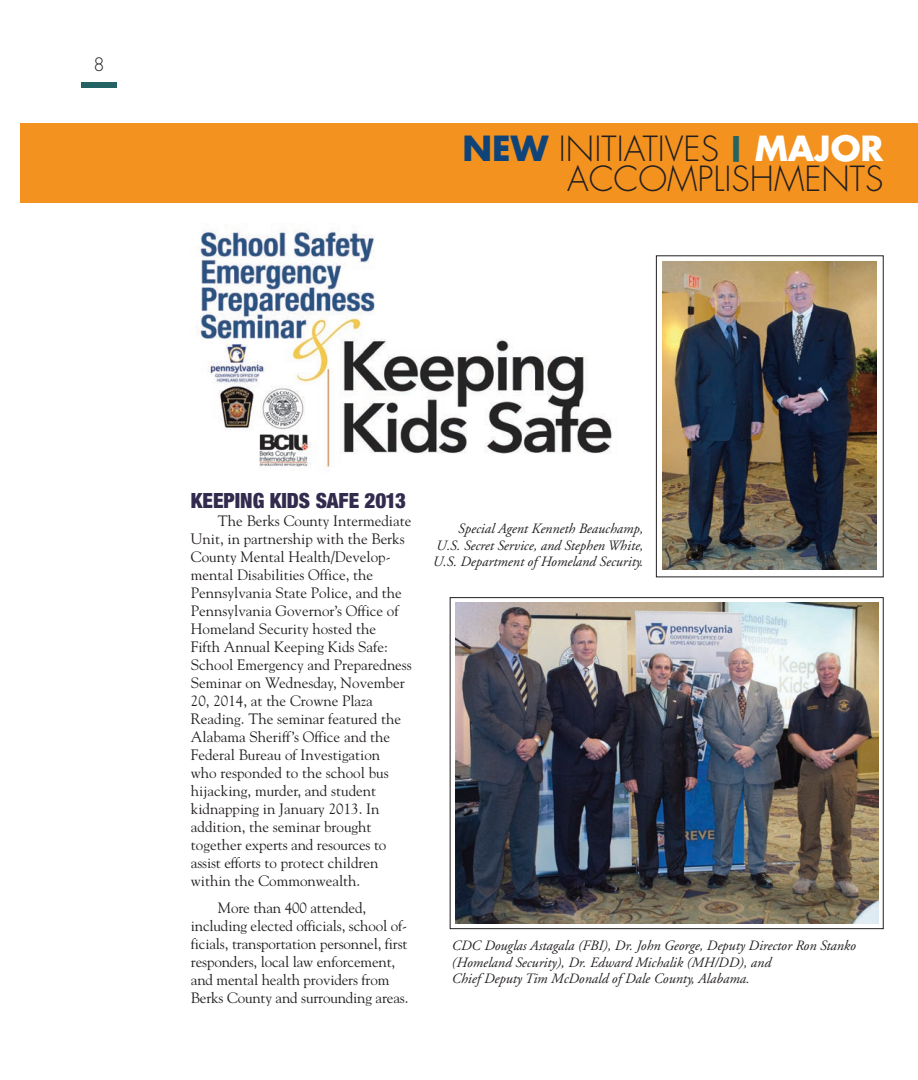
<style>
.page{position:relative;width:918px;height:1080px;background:#fff}
.page>*{position:absolute;margin:0;border:0;box-sizing:border-box;transform-origin:0 0}
.t1{font:300 33.75px/30.3px "Futura";color:#231f20;text-align:right}
.t2{font:900 condensed 21px "Helvetica Neue";color:#332b4e}
.t3{font:300 18px "Futura";color:#231f20}
.t4{font:15px/18px "Goudy";color:#231f20}
.t5{font:italic 14.25px/16.5px "Adobe Garamond";color:#231f20}
.s1{font-weight:700;color:#104479}
.s2{font-family:"Helvetica Neue";font-weight:900;font-stretch:expanded;color:#246364}
.s3{font-weight:700;color:#fff}
</style>
<div class="page">
<div style="left:20px;top:123px;width:898px;height:80px;background:#f3921f"></div>
<img style="left:200px;top:229px;width:412px;height:239px">
<div style="left:450px;top:597px;width:434px;height:332px;border:1px solid #231f20"></div>
<img style="left:456px;top:603px;width:422px;height:321px">
<div style="left:656px;top:256px;width:228px;height:321px;border:1px solid #231f20"></div>
<img style="left:662px;top:261px;width:214px;height:308px">
<div style="left:82px;top:82px;width:35px;height:6px;background:#246364"></div>
<p class="t3" style="left:94px;top:56px;width:13px">8</p>
<h1 class="t1" style="left:463px;top:136px;width:423px"><span class="s1">NEW</span> INITIATIVES <span class="s2">|</span> <span class="s3">MAJOR<br></span>ACCOMPLISHMENTS</h1>
<h2 class="t2" style="left:191px;top:493px;width:217px">KEEPING KIDS SAFE 2013</h2>
<p class="t4" style="left:191px;top:511px;width:223px;text-indent:27px">The Berks County Intermediate<br>Unit, in partnership with the Berks<br>County Mental Health/Develop&shy;mental Disabilities Office, the<br>Pennsylvania State Police, and the<br>Pennsylvania Governor’s Office of<br>Homeland Security hosted the<br>Fifth Annual Keeping Kids Safe:<br>School Emergency and Preparedness<br>Seminar on Wednesday, November<br>20, 2014, at the Crowne Plaza<br>Reading. The seminar featured the<br>Alabama Sheriff’s Office and the<br>Federal Bureau of Investigation<br>who responded to the school bus hijacking, murder, and student kidnapping in January 2013. In addition, the seminar brought together experts and resources to assist efforts to protect children within the Commonwealth.</p>
<p class="t4" style="left:191px;top:898px;width:219px;text-indent:27px">More than 400 attended, including elected officials, school of&shy;ficials, transportation personnel, first responders, local law enforcement, and mental health providers from Berks County and surrounding areas.</p>
<p class="t5" style="left:433px;top:522px;width:212px;text-align:justify;text-indent:25px">Special Agent Kenneth Beauchamp, U.S. Secret Service, and Stephen White, U.S. Department of Homeland Security.</p>
<p class="t5" style="left:452px;top:939px;width:406px">CDC Douglas Astagala (FBI), Dr. John George, Deputy Director Ron Stanko (Homeland Security), Dr. Edward Michalik (MH/DD), and<br>Chief Deputy Tim McDonald of Dale County, Alabama.</p>
</div>
